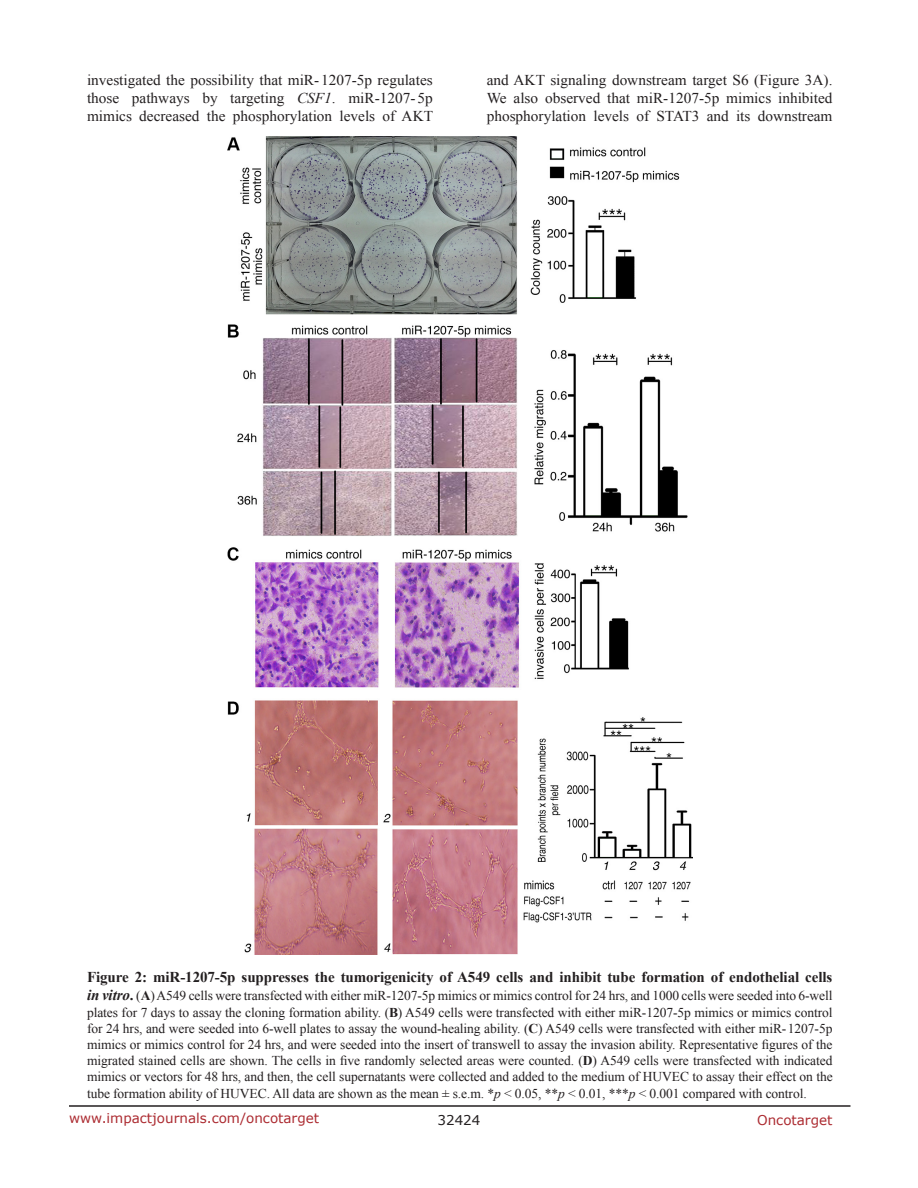
<style>
.page{position:relative;width:918px;height:1188px;background:#fff}
.page>*{position:absolute;margin:0;border:0;box-sizing:border-box;transform-origin:0 0}
.BodyText{font:15px/18px "Times New Roman";color:#231f20;text-align:justify}
.FigureText{font:700 15px "Times New Roman";letter-spacing:-.005em;color:#231f20}
.FigureText-2{font:13.5px/16.2px "Times New Roman";letter-spacing:-.005em;color:#231f20;text-align:justify}
.t1{font:13.5px "Verdana";color:#ac2b31}
.t2{font:13.5px "Verdana";color:#231f20}
.s1{font-style:italic}
.s2{font-weight:700;font-style:italic;font-size:15px}
.s3{font-weight:700;font-size:15px}
.s4{font-weight:700}
</style>
<div class="page">
<hr style="left:69px;top:1105px;width:781px;height:2px;background:#231f20">
<img style="left:227px;top:137px;width:465px;height:818px">
<p class="BodyText" style="left:87px;top:71px;width:348px">investigated the possibility that miR-1207-5p regulates those pathways by targeting <span class="s1">CSF1</span>. miR-1207-5p mimics decreased the phosphorylation levels of AKT</p>
<p class="BodyText" style="left:487px;top:71px;width:347px">and AKT signaling downstream target S6 (Figure 3A).<br>We also observed that miR-1207-5p mimics inhibited phosphorylation levels of STAT3 and its downstream</p>
<p class="FigureText" style="left:87px;top:967px;width:747px">Figure 2: miR-1207-5p suppresses the tumorigenicity of A549 cells and inhibit tube formation of endothelial cells</p>
<p class="FigureText-2" style="left:87px;top:988px;width:747px"><span class="s2">in vitro</span><span class="s3">.</span> (<span class="s4">A</span>) A549 cells were transfected with either miR-1207-5p mimics or mimics control for 24 hrs, and 1000 cells were seeded into 6-well plates for 7 days to assay the cloning formation ability. (<span class="s4">B</span>) A549 cells were transfected with either miR-1207-5p mimics or mimics control for 24 hrs, and were seeded into 6-well plates to assay the wound-healing ability. (<span class="s4">C</span>) A549 cells were transfected with either miR-1207-5p mimics or mimics control for 24 hrs, and were seeded into the insert of transwell to assay the invasion ability. Representative figures of the migrated stained cells are shown. The cells in five randomly selected areas were counted. (<span class="s4">D</span>) A549 cells were transfected with indicated mimics or vectors for 48 hrs, and then, the cell supernatants were collected and added to the medium of HUVEC to assay their effect on the tube formation ability of HUVEC. All data are shown as the mean ± s.e.m. *<span class="s1">p</span> &lt; 0.05, **<span class="s1">p</span> &lt; 0.01, ***<span class="s1">p</span> &lt; 0.001 compared with control.</p>
<p class="t1" style="left:69px;top:1109px;width:252px">www.impactjournals.com/oncotarget</p>
<p class="t2" style="left:438px;top:1111px;width:44px">32424</p>
<p class="t1" style="left:757px;top:1111px;width:77px">Oncotarget</p>
</div>
